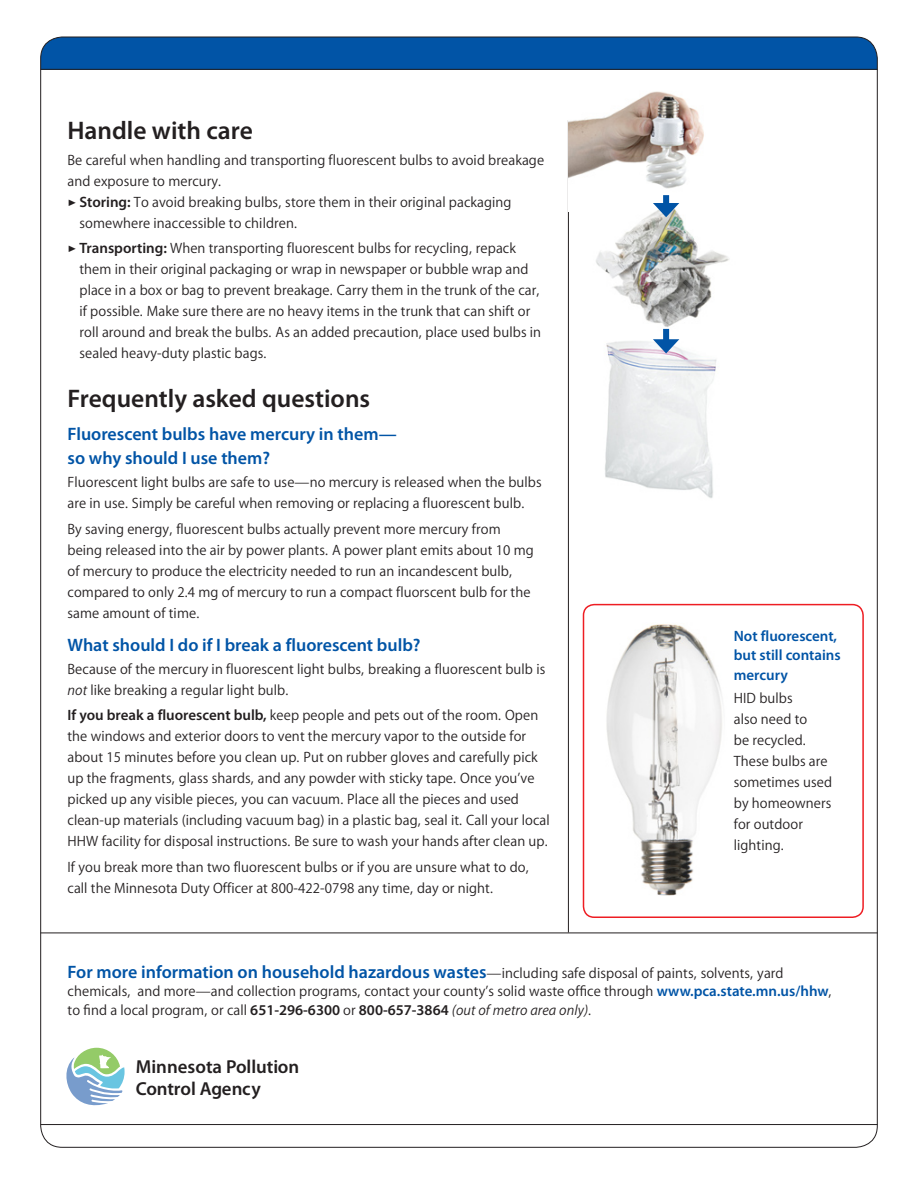
<style>
.page{position:relative;width:918px;height:1188px;background:#fff}
.page>*{position:absolute;margin:0;border:0;box-sizing:border-box;transform-origin:0 0}
.head-17ptsemi{font:600 25.5px "Myriad Pro";color:#231f20}
.t1{font:600 18.75px/21.8px "Myriad Pro";color:#231f20}
.sub-12ptSemi{font:600 18px/24px "Myriad Pro";color:#0154a6}
.body-10_5Reg{font:15px/21px "Myriad PCA Text";color:#231f20}
.bullet{font:15px/21px "Myriad PCA Text";color:#231f20}
.sub-12ptSemi-2{font:600 15px/19.5px "Myriad Pro";color:#0154a6}
.s1{font-family:"Myriad Pro";font-weight:600}
.s2{font-style:italic}
.s3{font-family:"Myriad PCA Text";font-weight:400;font-size:15px;color:#231f20}
.s4{font-family:"Myriad Pro";font-weight:600;color:#0154a6}
</style>
<div class="page">
<hr style="left:568px;top:120px;width:1px;height:812px;background:#231f20">
<hr style="left:40px;top:933px;width:838px;height:1px;background:#231f20">
<img style="left:606px;top:624px;width:116px;height:272px">
<img style="left:569px;top:91px;width:135px;height:111px">
<img style="left:605px;top:332px;width:112px;height:166px">
<img style="left:596px;top:202px;width:133px;height:130px">
<div style="left:583px;top:604px;width:281px;height:314px;border:2px solid #ee1d23;border-radius:11px"></div>
<div style="left:663px;top:195px;width:6px;height:13px;background:#0154a6"></div>
<svg style="left:653px;top:203px;width:26px;height:14px"></svg>
<div style="left:663px;top:329px;width:6px;height:16px;background:#0154a6"></div>
<svg style="left:653px;top:339px;width:26px;height:14px"></svg>
<div style="left:41px;top:37px;width:836px;height:32px;background:#0154a6"></div>
<hr style="left:41px;top:1124px;width:837px;height:1px;background:#231f20">
<hr style="left:41px;top:69px;width:837px;height:1px;background:#231f20">
<svg style="left:66px;top:1047px;width:59px;height:59px"></svg>
<p class="head-17ptsemi" style="left:68px;top:115px;width:187px">Handle with care</p>
<p class="body-10_5Reg" style="left:68px;top:150px;width:478px">Be careful when handling and transporting fluorescent bulbs to avoid breakage and exposure to mercury.</p>
<p class="bullet" style="left:80px;top:192px;width:434px;text-indent:-12px">∫ <span class="s1">Storing:</span> To avoid breaking bulbs, store them in their original packaging somewhere inaccessible to children.</p>
<p class="bullet" style="left:80px;top:239px;width:463px;text-indent:-12px">∫ <span class="s1">Transporting:</span> When transporting fluorescent bulbs for recycling, repack them in their original packaging or wrap in newspaper or bubble wrap and place in a box or bag to prevent breakage. Carry them in the trunk of the car, if possible. Make sure there are no heavy items in the trunk that can shift or roll around and break the bulbs. As an added precaution, place used bulbs in sealed heavy-duty plastic bags.</p>
<p class="head-17ptsemi" style="left:68px;top:382px;width:304px">Frequently asked questions</p>
<p class="sub-12ptSemi" style="left:68px;top:421px;width:331px">Fluorescent bulbs have mercury in them— so why should I use them?</p>
<p class="body-10_5Reg" style="left:68px;top:472px;width:476px">Fluorescent light bulbs are safe to use—no mercury is released when the bulbs are in use. Simply be careful when removing or replacing a fluorescent bulb.</p>
<p class="body-10_5Reg" style="left:68px;top:519px;width:468px">By saving energy, fluorescent bulbs actually prevent more mercury from being released into the air by power plants. A power plant emits about 10 mg of mercury to produce the electricity needed to run an incandescent bulb, compared to only 2.4 mg of mercury to run a compact fluorscent bulb for the same amount of time.</p>
<p class="sub-12ptSemi" style="left:68px;top:632px;width:355px">What should I do if I break a fluorescent bulb?</p>
<p class="body-10_5Reg" style="left:68px;top:659px;width:479px">Because of the mercury in fluorescent light bulbs, breaking a fluorescent bulb is <span class="s2">not</span> like breaking a regular light bulb.</p>
<p class="body-10_5Reg" style="left:68px;top:706px;width:484px"><span class="s1">If you break a fluorescent bulb,</span> keep people and pets out of the room. Open the windows and exterior doors to vent the mercury vapor to the outside for about 15 minutes before you clean up. Put on rubber gloves and carefully pick up the fragments, glass shards, and any powder with sticky tape. Once you’ve picked up any visible pieces, you can vacuum. Place all the pieces and used clean-up materials (including vacuum bag) in a plastic bag, seal it. Call your local HHW facility for disposal instructions. Be sure to wash your hands after clean up.</p>
<p class="body-10_5Reg" style="left:68px;top:857px;width:463px">If you break more than two fluorescent bulbs or if you are unsure what to do, call the Minnesota Duty Officer at 800-422-0798 any time, day or night.</p>
<p class="sub-12ptSemi-2" style="left:734px;top:626px;width:108px">Not fluorescent, but still contains mercury</p>
<p class="body-10_5Reg" style="left:734px;top:688px;width:100px">HID bulbs<br>also need to<br>be recycled.<br>These bulbs are sometimes used by homeowners for outdoor lighting.</p>
<p class="sub-12ptSemi" style="left:68px;top:959px;width:718px">For more information on household hazardous wastes<span class="s3">—including safe disposal of paints, solvents, yard</span></p>
<p class="body-10_5Reg" style="left:68px;top:983px;width:765px;line-height:18.8px">chemicals, and more—and collection programs, contact your county’s solid waste office through <span class="s4">www.pca.state.mn.us/hhw</span>, to find a local program, or call <span class="s1">651-296-6300</span> or <span class="s1">800-657-3864</span> <span class="s2">(out of metro area only)</span>.</p>
<p class="t1" style="left:136px;top:1055px;width:165px">Minnesota Pollution<br>Control Agency</p>
</div>
